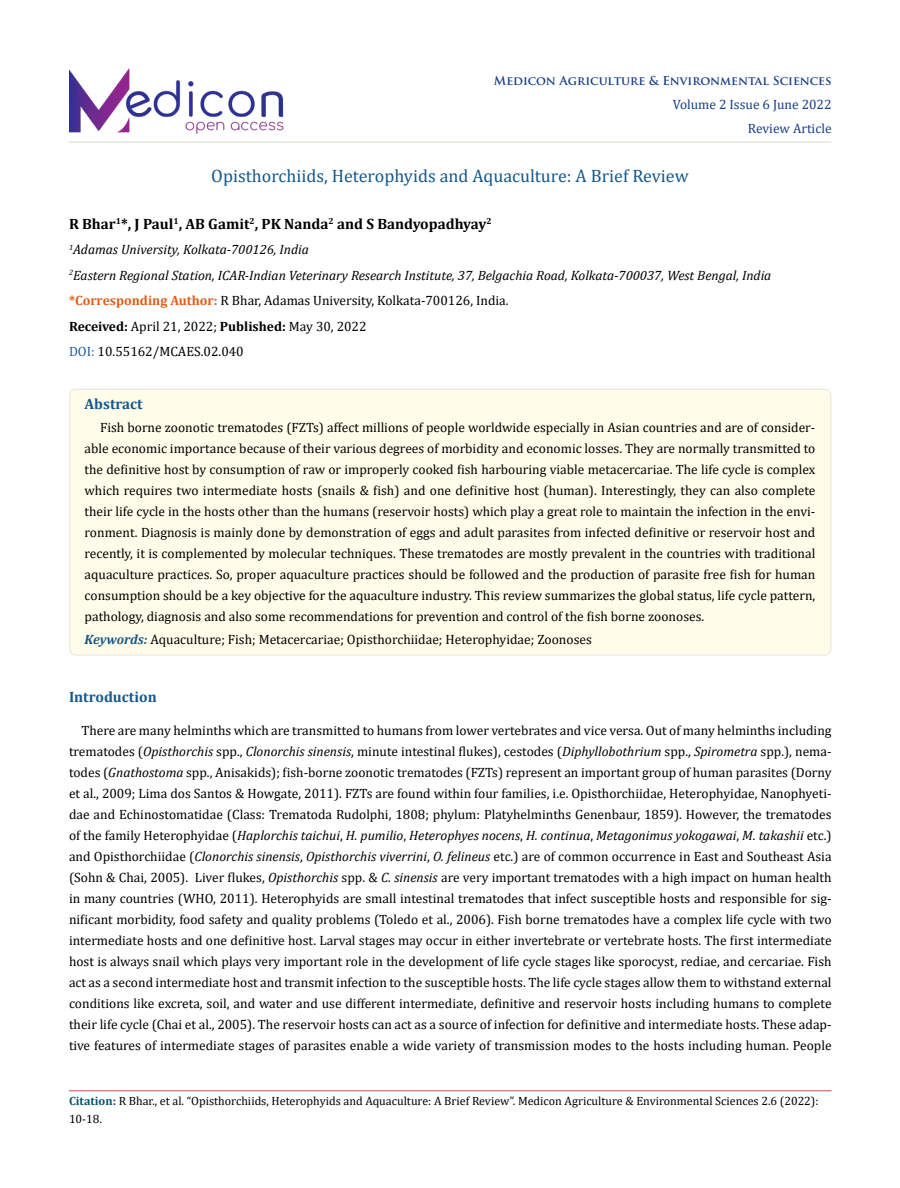
<style>
.page{position:relative;width:900px;height:1188px;background:#fff}
.page>*{position:absolute;margin:0;border:0;box-sizing:border-box;transform-origin:0 0}
.t1{font:18px "Cambria";color:#15588c}
.t2{font:700 15px "Cambria";color:#000}
.t3{font:700 15px "Cambria";color:#15588c}
.t4{font:13.5px/21px "Cambria";color:#000;text-align:justify}
.t5{font:italic 13.5px/25.5px "Cambria";color:#000}
.t6{font:13.5px/24px "Cambria";color:#173e88;text-align:right}
.t7{font:12px/18px "Cambria";color:#000}
.t8{font:700 12px "Trajan Pro";color:#173e88}
.s1{font-weight:700;font-style:normal;color:#e05d1a}
.s2{font-style:normal}
.s3{font-weight:700;font-style:normal}
.s4{font-style:normal;color:#215e9e}
.s5{font-weight:700;font-style:italic;color:#15588c}
.s6{font-style:italic}
.s7{font-weight:700;color:#0e536a}
.s8{font-weight:700;color:#173e88}
</style>
<div class="page">
<img style="left:69px;top:68px;width:218px;height:74px">
<hr style="left:69px;top:1091px;width:763px;height:1px;background:#c0504d">
<hr style="left:69px;top:142px;width:762px;height:1px;background:#e0dfcd">
<div style="left:70px;top:389px;width:761px;height:266px;background:#fffde9;border-radius:6px"></div>
<div style="left:69px;top:388px;width:763px;height:268px;border:2px solid #eeece1;border-radius:6px"></div>
<p class="t8" style="left:494px;top:73px;width:339px">Medicon Agriculture &amp; Environmental Sciences</p>
<p class="t6" style="left:673px;top:93px;width:160px">Volume 2 Issue 6 June 2022<br>Review Article</p>
<h1 class="t1" style="left:211px;top:166px;width:479px">Opisthorchiids, Heterophyids and Aquaculture: A Brief Review</h1>
<p class="t2" style="left:69px;top:213px;width:424px">R Bhar<sup>1</sup>*, J Paul<sup>1</sup>, AB Gamit<sup>2</sup>, PK Nanda<sup>2</sup> and S Bandyopadhyay<sup>2</sup></p>
<p class="t5" style="left:69px;top:236px;width:704px"><sup>1</sup>Adamas University, Kolkata-700126, India<br><sup>2</sup>Eastern Regional Station, ICAR-Indian Veterinary Research Institute, 37, Belgachia Road, Kolkata-700037, West Bengal, India <span class="s1">*Corresponding Author:</span> <span class="s2">R Bhar, Adamas University, Kolkata-700126, India.<br></span><span class="s3">Received:</span> <span class="s2">April 21, 2022;</span> <span class="s3">Published:</span> <span class="s2">May 30, 2022<br></span><span class="s4">DOI:</span> <span class="s2">10.55162/MCAES.02.040</span></p>
<p class="t3" style="left:85px;top:394px;width:60px">Abstract</p>
<p class="t4" style="left:85px;top:417px;width:732px;text-indent:16px">Fish borne zoonotic trematodes (FZTs) affect millions of people worldwide especially in Asian countries and are of consider&shy;able economic importance because of their various degrees of morbidity and economic losses. They are normally transmitted to the definitive host by consumption of raw or improperly cooked fish harbouring viable metacercariae. The life cycle is complex which requires two intermediate hosts (snails &amp; fish) and one definitive host (human). Interestingly, they can also complete their life cycle in the hosts other than the humans (reservoir hosts) which play a great role to maintain the infection in the envi&shy;ronment. Diagnosis is mainly done by demonstration of eggs and adult parasites from infected definitive or reservoir host and recently, it is complemented by molecular techniques. These trematodes are mostly prevalent in the countries with traditional aquaculture practices. So, proper aquaculture practices should be followed and the production of parasite free fish for human consumption should be a key objective for the aquaculture industry. This review summarizes the global status, life cycle pattern, pathology, diagnosis and also some recommendations for prevention and control of the fish borne zoonoses.</p>
<p class="t4" style="left:85px;top:629px;width:509px"><span class="s5">Keywords:</span> Aquaculture; Fish; Metacercariae; Opisthorchiidae; Heterophyidae; Zoonoses</p>
<p class="t3" style="left:69px;top:686px;width:89px">Introduction</p>
<p class="t4" style="left:69px;top:720px;width:764px;text-indent:12px">There are many helminths which are transmitted to humans from lower vertebrates and vice versa. Out of many helminths including trematodes (<span class="s6">Opisthorchis</span> spp., <span class="s6">Clonorchis sinensis</span>, minute intestinal flukes), cestodes (<span class="s6">Diphyllobothrium</span> spp., <span class="s6">Spirometra</span> spp.), nema&shy;todes (<span class="s6">Gnathostoma</span> spp., Anisakids); fish-borne zoonotic trematodes (FZTs) represent an important group of human parasites (Dorny et al., 2009; Lima dos Santos &amp; Howgate, 2011). FZTs are found within four families, i.e. Opisthorchiidae, Heterophyidae, Nanophyeti&shy;dae and Echinostomatidae (Class: Trematoda Rudolphi, 1808; phylum: Platyhelminths Genenbaur, 1859). However, the trematodes of the family Heterophyidae (<span class="s6">Haplorchis taichui</span>, <span class="s6">H. pumilio</span>, <span class="s6">Heterophyes nocens</span>, <span class="s6">H. continua</span>, <span class="s6">Metagonimus yokogawai</span>, <span class="s6">M. takashii</span> etc.) and Opisthorchiidae (<span class="s6">Clonorchis sinensis</span>, <span class="s6">Opisthorchis viverrini</span>, <span class="s6">O. felineus</span> etc.) are of common occurrence in East and Southeast Asia (Sohn &amp; Chai, 2005). Liver flukes, <span class="s6">Opisthorchis</span> spp. &amp; <span class="s6">C. sinensis</span> are very important trematodes with a high impact on human health in many countries (WHO, 2011). Heterophyids are small intestinal trematodes that infect susceptible hosts and responsible for sig&shy;nificant morbidity, food safety and quality problems (Toledo et al., 2006). Fish borne trematodes have a complex life cycle with two intermediate hosts and one definitive host. Larval stages may occur in either invertebrate or vertebrate hosts. The first intermediate host is always snail which plays very important role in the development of life cycle stages like sporocyst, rediae, and cercariae. Fish act as a second intermediate host and transmit infection to the susceptible hosts. The life cycle stages allow them to withstand external conditions like excreta, soil, and water and use different intermediate, definitive and reservoir hosts including humans to complete their life cycle (Chai et al., 2005). The reservoir hosts can act as a source of infection for definitive and intermediate hosts. These adap&shy;tive features of intermediate stages of parasites enable a wide variety of transmission modes to the hosts including human. People</p>
<p class="t7" style="left:69px;top:1092px;width:751px"><span class="s7">Citation</span><span class="s8">:</span> R Bhar., et al. “Opisthorchiids, Heterophyids and Aquaculture: A Brief Review”. Medicon Agriculture &amp; Environmental Sciences 2.6 (2022):<br>10-18.</p>
</div>
